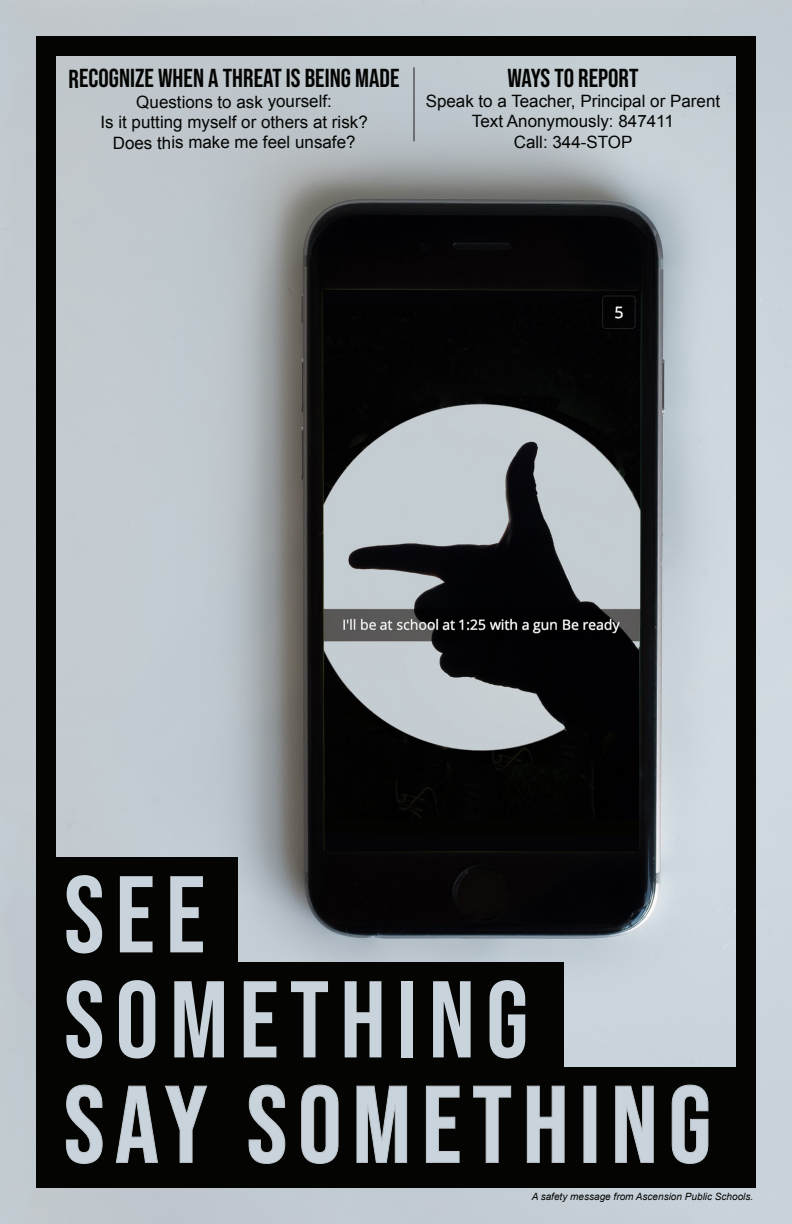
<style>
.page{position:relative;width:792px;height:1224px;background:#fff}
.page>*{position:absolute;margin:0;border:0;box-sizing:border-box;transform-origin:0 0}
.t1{font:108.9px/105px "Bebas Neue";letter-spacing:.1em;color:#c9d3dc}
.t2{font:26px "Bebas Neue";color:#040503}
.t3{font:17px "Arial";color:#040503}
.t4{font:italic 10px "Arial";color:#040503}
</style>
<div class="page">
<img style="left:0;top:0;width:792px;height:1224px">
<div style="left:45px;top:1067px;width:699px;height:116px;background:#040503"></div>
<div style="left:36px;top:36px;width:720px;height:1152px;border:20px solid #040503"></div>
<div style="left:45px;top:962px;width:518px;height:113px;background:#040503"></div>
<div style="left:45px;top:857px;width:193px;height:113px;background:#040503"></div>
<hr style="left:414px;top:67px;width:1px;height:74px;background:#231f20">
<svg style="left:65px;top:1084px;width:38px;height:80px"></svg>
<svg style="left:115px;top:1085px;width:92px;height:78px"></svg>
<svg style="left:248px;top:1084px;width:38px;height:80px"></svg>
<svg style="left:301px;top:1084px;width:38px;height:80px"></svg>
<svg style="left:356px;top:1085px;width:52px;height:78px"></svg>
<svg style="left:425px;top:1085px;width:35px;height:78px"></svg>
<svg style="left:473px;top:1085px;width:39px;height:78px"></svg>
<svg style="left:526px;top:1085px;width:39px;height:78px"></svg>
<svg style="left:615px;top:1085px;width:39px;height:78px"></svg>
<svg style="left:671px;top:1084px;width:38px;height:80px"></svg>
<p class="t2" style="left:69px;top:63px;width:333px">RECOGNIZE WHEN A THREAT IS BEING MADE</p>
<p class="t3" style="left:136px;top:90px;width:197px">Questions to ask yourself:</p>
<p class="t3" style="left:100px;top:111px;width:269px">Is it putting myself or others at risk?</p>
<p class="t3" style="left:113px;top:131px;width:244px">Does this make me feel unsafe?</p>
<p class="t2" style="left:507px;top:63px;width:133px">WAYS TO REPORT</p>
<p class="t3" style="left:426px;top:90px;width:296px">Speak to a Teacher, Principal or Parent</p>
<p class="t3" style="left:472px;top:110px;width:203px">Text Anonymously: 847411</p>
<p class="t3" style="left:514px;top:131px;width:120px">Call: 344-STOP</p>
<h1 class="t1" style="left:64px;top:861px;width:649px">SEE<br>SOMETHING<br>SAY SOMETHING</h1>
<p class="t4" style="left:532px;top:1190px;width:223px">A safety message from Ascension Public Schools.</p>
</div>
